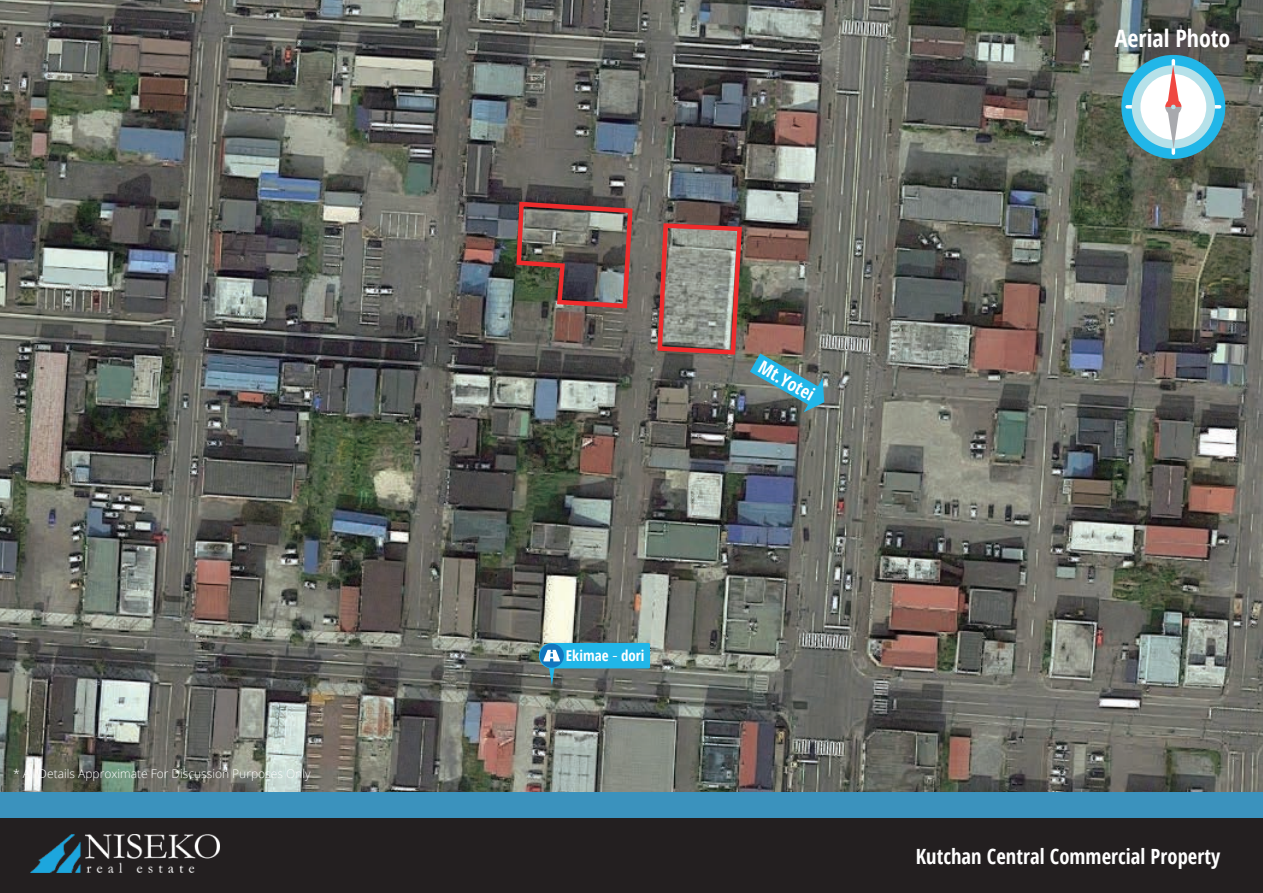
<style>
.page{position:relative;width:1263px;height:893px;background:#fff}
.page>*{position:absolute;margin:0;border:0;box-sizing:border-box;transform-origin:0 0}
.t1{font:700 condensed 24px "Open Sans";color:#fff}
.t2{font:700 condensed 21px "Open Sans";color:#fff}
.t3{font:700 condensed 18px "Open Sans";color:#fff}
.t4{font:700 condensed 15px "Open Sans";color:#fff}
.t5{font:300 12px "Open Sans";color:#fff}
.s1{font-family:"Koz Go Pr 6 N";font-weight:400;font-stretch:normal}
</style>
<div class="page">
<img style="left:0;top:0;width:1263px;height:792px">
<div style="left:0;top:818px;width:1263px;height:75px;background:#231f20"></div>
<img style="left:30px;top:834px;width:189px;height:39px">
<div style="left:0;top:792px;width:1263px;height:26px;background:#3b92bd"></div>
<div style="left:1121px;top:55px;width:104px;height:104px;background:#21b6e8;border-radius:50%"></div>
<svg style="left:1125px;top:105px;width:7px;height:4px"></svg>
<svg style="left:1215px;top:105px;width:6px;height:4px"></svg>
<div style="left:1132px;top:65px;width:83px;height:83px;background:#b6e1e9;border-radius:50%"></div>
<div style="left:1140px;top:74px;width:66px;height:66px;background:#fff;border-radius:50%"></div>
<svg style="left:1165px;top:59px;width:16px;height:96px"></svg>
<svg style="left:655px;top:221px;width:89px;height:136px;background:#947b74"></svg>
<img style="left:514px;top:199px;width:121px;height:112px">
<div style="left:552px;top:643px;width:98px;height:25px;background:#21b6e8"></div>
<svg style="left:539px;top:643px;width:25px;height:25px"></svg>
<div style="left:540px;top:644px;width:24px;height:24px;background:#1276bd;border-radius:50%"></div>
<svg style="left:543px;top:650px;width:17px;height:35px"></svg>
<svg style="left:750px;top:353px;width:74px;height:59px;background:#4d8693"></svg>
<p class="t5" style="left:13px;top:765px;width:299px">* All Details Approximate For Discussion Purposes Only</p>
<h1 class="t1" style="left:1115px;top:22px;width:117px">Aerial Photo</h1>
<p class="t4" style="left:566px;top:644px;width:80px">Ekimae <span class="s1">-</span> dori</p>
<h3 class="t3" style="left:766px;top:355px;width:62px;rotate:29deg">Mt.Yotei</h3>
<h2 class="t2" style="left:916px;top:841px;width:306px">Kutchan Central Commercial Property</h2>
</div>
